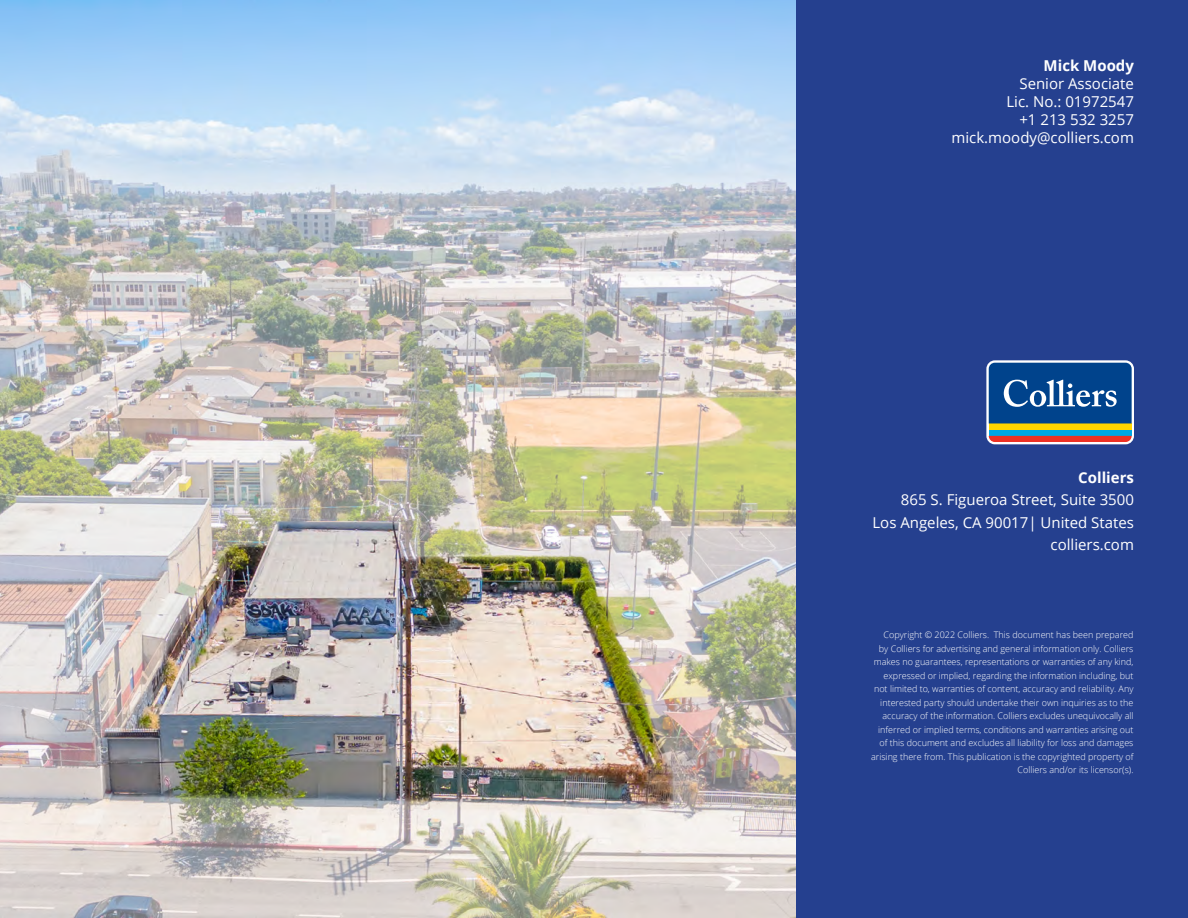
<style>
.page{position:relative;width:1188px;height:918px;background:#fff}
.page>*{position:absolute;margin:0;border:0;box-sizing:border-box;transform-origin:0 0}
.t1{font:15px/18px "Open Sans";color:#fff;text-align:right}
.t2{font:700 15px "Open Sans";color:#fff}
.t3{font:300 9px/13.5px "Open Sans";color:#fff;text-align:right}
</style>
<div class="page">
<img style="left:0;top:0;width:796px;height:918px">
<div style="left:796px;top:0;width:392px;height:918px;background:#25408f"></div>
<img style="left:100px;top:521px;width:574px;height:285px">
<svg style="left:986px;top:360px;width:148px;height:84px"></svg>
<div style="left:989px;top:430px;width:143px;height:6px;background:#00a8e4"></div>
<div style="left:989px;top:423px;width:143px;height:7px;background:#ffd600"></div>
<svg style="left:989px;top:436px;width:143px;height:6px"></svg>
<svg style="left:989px;top:363px;width:143px;height:60px;background:#1c5898"></svg>
<h1 class="t2" style="left:1044px;top:55px;width:92px">Mick Moody</h1>
<h1 class="t1" style="left:952px;top:75px;width:184px">Senior Associate<br>Lic. No.: 01972547<br>+1 213 532 3257 mick.moody@colliers.com</h1>
<h1 class="t2" style="left:1078px;top:467px;width:57px">Colliers</h1>
<h1 class="t1" style="left:872px;top:488px;width:263px;line-height:22.5px">865 S. Figueroa Street, Suite 3500<br>Los Angeles, CA 90017| United States colliers.com</h1>
<p class="t3" style="left:871px;top:628px;width:264px">Copyright © 2022 Colliers. This document has been prepared<br>by Colliers for advertising and general information only. Colliers makes no guarantees, representations or warranties of any kind, expressed or implied, regarding the information including, but not limited to, warranties of content, accuracy and reliability. Any interested party should undertake their own inquiries as to the accuracy of the information. Colliers excludes unequivocally all inferred or implied terms, conditions and warranties arising out of this document and excludes all liability for loss and damages arising there from. This publication is the copyrighted property of Colliers and/or its licensor(s).</p>
</div>
